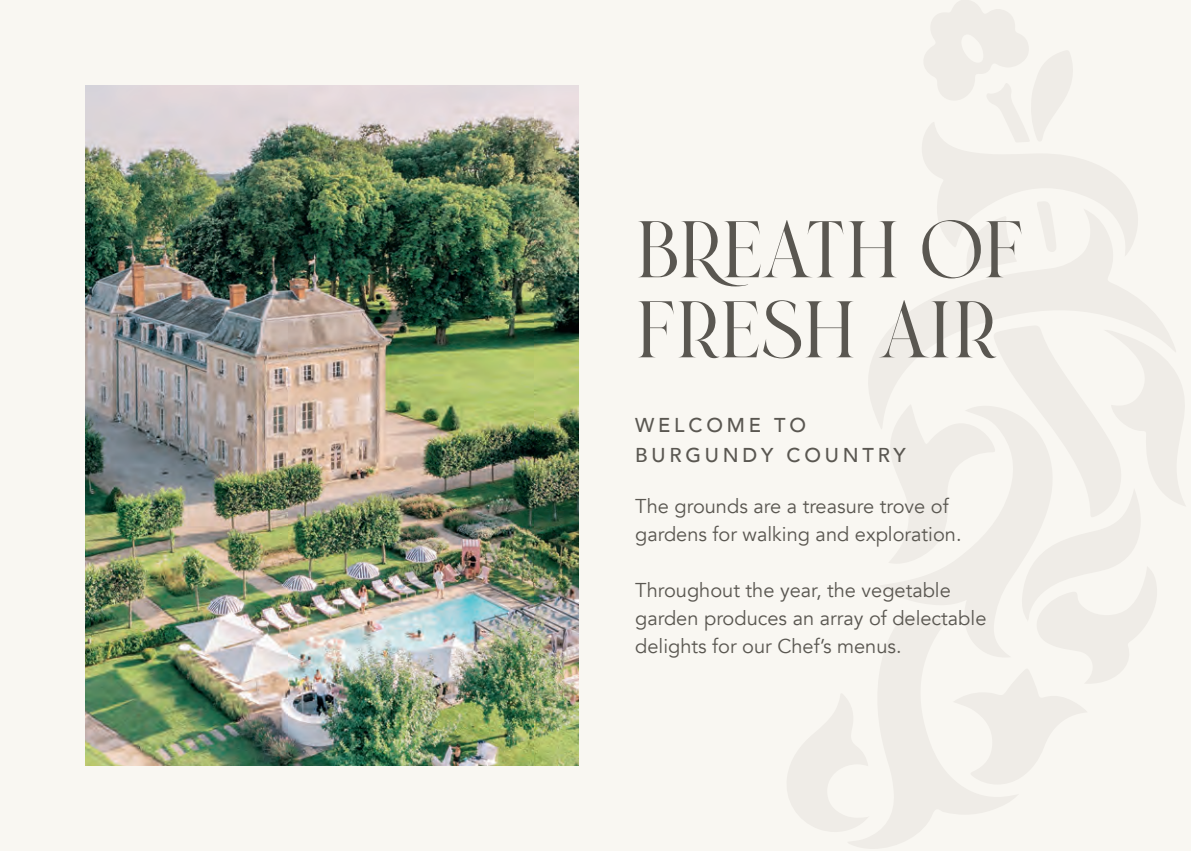
<style>
.page{position:relative;width:1191px;height:851px;background:#fff}
.page>*{position:absolute;margin:0;border:0;box-sizing:border-box;transform-origin:0 0}
.t1{font:80px/80px "Brand";color:#5a5751}
.t2{font:20px/28px "Avenir";color:#5a5751}
.t3{font:500 20px/30px "Avenir";letter-spacing:.19em;color:#5a5751}
</style>
<div class="page">
<div style="left:0;top:0;width:1191px;height:850px;background:#f9f7f2"></div>
<svg style="left:894px;top:271px;width:269px;height:54px;fill:#efece7"></svg>
<svg style="left:922px;top:0;width:216px;height:271px"></svg>
<img style="left:85px;top:85px;width:493px;height:680px">
<svg style="left:786px;top:325px;width:405px;height:526px"></svg>
<h1 class="t1" style="left:635px;top:215px;width:390px">BREATH OF<br>FRESH AIR</h1>
<p class="t3" style="left:635px;top:409px;width:272px">WELCOME TO<br>BURGUNDY COUNTRY</p>
<p class="t2" style="left:635px;top:492px;width:328px">The grounds are a treasure trove of gardens for walking and exploration.</p>
<p class="t2" style="left:635px;top:576px;width:353px">Throughout the year, the vegetable garden produces an array of delectable delights for our Chef’s menus.</p>
</div>
